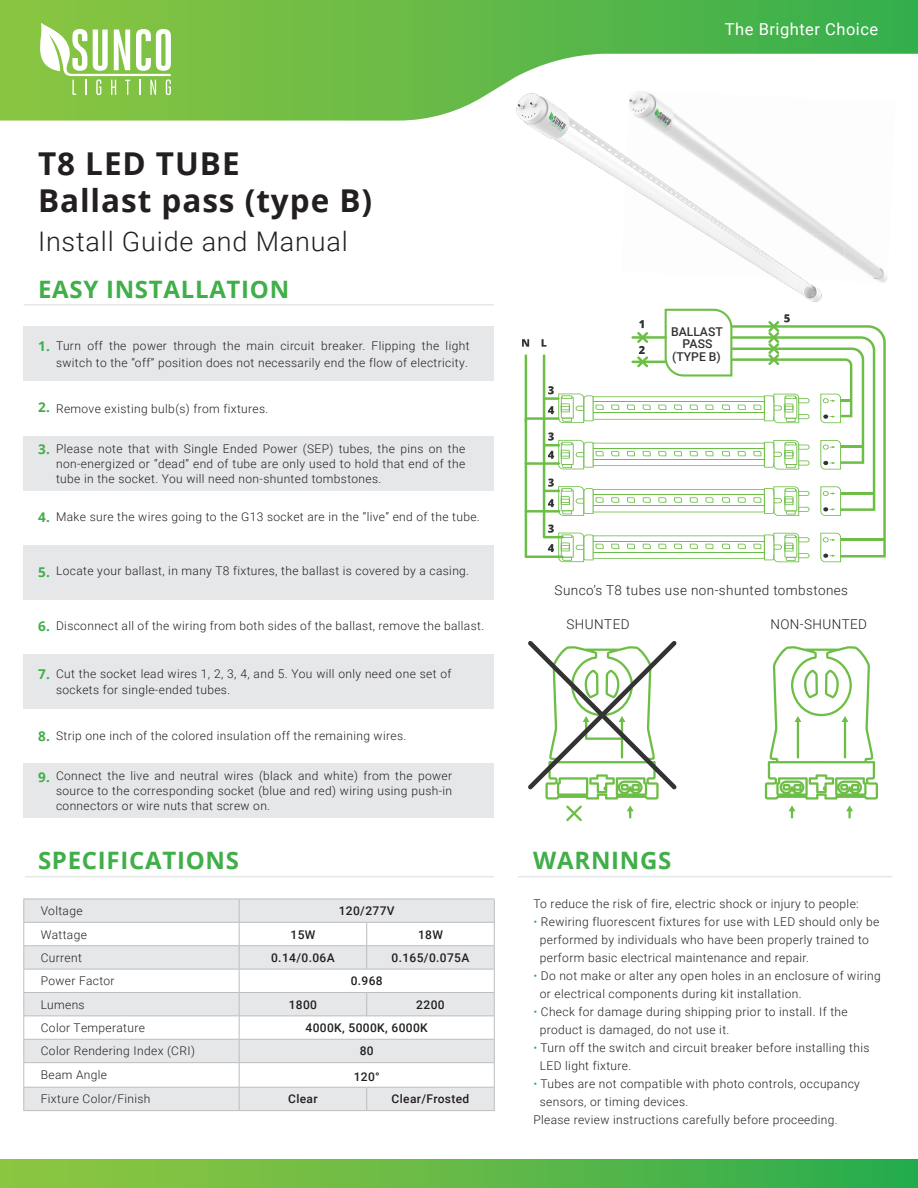
<style>
.page{position:relative;width:918px;height:1188px;background:#fff}
.page>*{position:absolute;margin:0;border:0;box-sizing:border-box;transform-origin:0 0}
.t1{font:700 31.5px "Open Sans";letter-spacing:.03em;color:#231f20}
.t2{font:300 27px "Roboto";letter-spacing:.03em;color:#231f20}
.t3{font:700 24px "Open Sans";letter-spacing:.03em;color:#40ae49}
.t4{font:16.5px "Roboto";letter-spacing:.03em;color:#fff}
.t5{font:300 13.5px "Roboto";letter-spacing:.03em;color:#231f20}
.t6{font:700 13.5px "Open Sans";color:#40ae49}
.t7{font:500 12.15px/12.1px "Roboto";color:#323332;text-align:center}
.t8{font:300 12px/15px "Roboto";letter-spacing:.03em;color:#231f20}
.t9{font:500 12px "Roboto";letter-spacing:.03em;color:#231f20}
.s1{color:#40ae49}
</style>
<div class="page">
<div style="left:0;top:1160px;width:918px;height:28px;background:linear-gradient(to right,#95c740,#2cac4e)"></div>
<svg style="left:0;top:0;width:918px;height:121px"></svg>
<svg style="left:40px;top:23px;width:131px;height:72px"></svg>
<img style="left:844px;top:98px;width:7px;height:23px">
<img style="left:849px;top:100px;width:46px;height:21px">
<img style="left:844px;top:241px;width:44px;height:42px">
<hr style="left:24px;top:304px;width:470px;height:2px;background:#e6e7e9">
<hr style="left:25px;top:876px;width:468px;height:1px;background:#e6e7e9">
<div style="left:23px;top:327px;width:471px;height:54px;background:#e6e7e9"></div>
<div style="left:23px;top:436px;width:471px;height:54px;background:#e6e7e9"></div>
<div style="left:23px;top:545px;width:471px;height:55px;background:#e6e7e9"></div>
<div style="left:23px;top:654px;width:471px;height:55px;background:#e6e7e9"></div>
<div style="left:23px;top:764px;width:471px;height:54px;background:#e6e7e9"></div>
<hr style="left:518px;top:876px;width:374px;height:1px;background:#e6e7e9">
<svg style="left:522px;top:312px;width:364px;height:250px"></svg>
<svg style="left:765px;top:646px;width:113px;height:173px"></svg>
<svg style="left:528px;top:641px;width:149px;height:180px"></svg>
<img style="left:506px;top:83px;width:338px;height:229px">
<svg style="left:24px;top:900px;width:470px;height:210px;fill:#e6e7e9"></svg>
<hr style="left:23px;top:899px;width:216px;height:1px;background:#bcbdc0">
<hr style="left:239px;top:899px;width:128px;height:1px;background:#bcbdc0">
<hr style="left:367px;top:899px;width:128px;height:1px;background:#bcbdc0">
<hr style="left:23px;top:922px;width:216px;height:1px;background:#bcbdc0">
<hr style="left:239px;top:922px;width:128px;height:1px;background:#bcbdc0">
<hr style="left:367px;top:922px;width:128px;height:1px;background:#bcbdc0">
<hr style="left:23px;top:945px;width:216px;height:1px;background:#bcbdc0">
<hr style="left:239px;top:945px;width:128px;height:1px;background:#bcbdc0">
<hr style="left:367px;top:945px;width:128px;height:1px;background:#bcbdc0">
<svg style="left:366px;top:923px;width:1px;height:46px"></svg>
<hr style="left:23px;top:969px;width:216px;height:1px;background:#bcbdc0">
<hr style="left:239px;top:969px;width:128px;height:1px;background:#bcbdc0">
<hr style="left:367px;top:969px;width:128px;height:1px;background:#bcbdc0">
<hr style="left:23px;top:992px;width:216px;height:1px;background:#bcbdc0">
<hr style="left:239px;top:992px;width:128px;height:1px;background:#bcbdc0">
<hr style="left:367px;top:992px;width:128px;height:1px;background:#bcbdc0">
<svg style="left:366px;top:993px;width:1px;height:23px"></svg>
<hr style="left:23px;top:1016px;width:216px;height:1px;background:#bcbdc0">
<hr style="left:239px;top:1016px;width:128px;height:1px;background:#bcbdc0">
<hr style="left:367px;top:1016px;width:128px;height:1px;background:#bcbdc0">
<hr style="left:23px;top:1039px;width:216px;height:1px;background:#bcbdc0">
<hr style="left:239px;top:1039px;width:128px;height:1px;background:#bcbdc0">
<hr style="left:367px;top:1039px;width:128px;height:1px;background:#bcbdc0">
<hr style="left:23px;top:1062px;width:216px;height:1px;background:#bcbdc0">
<hr style="left:239px;top:1062px;width:128px;height:1px;background:#bcbdc0">
<hr style="left:367px;top:1062px;width:128px;height:1px;background:#bcbdc0">
<hr style="left:23px;top:1087px;width:216px;height:1px;background:#bcbdc0">
<svg style="left:23px;top:899px;width:1px;height:211px"></svg>
<hr style="left:239px;top:1087px;width:128px;height:1px;background:#bcbdc0">
<svg style="left:239px;top:899px;width:1px;height:211px"></svg>
<hr style="left:367px;top:1087px;width:128px;height:1px;background:#bcbdc0">
<svg style="left:366px;top:1088px;width:1px;height:22px"></svg>
<svg style="left:494px;top:899px;width:1px;height:211px"></svg>
<hr style="left:23px;top:1110px;width:216px;height:1px;background:#bcbdc0">
<hr style="left:239px;top:1110px;width:128px;height:1px;background:#bcbdc0">
<hr style="left:367px;top:1110px;width:128px;height:1px;background:#bcbdc0">
<p class="t1" style="left:38px;top:141px;width:203px">T8 LED TUBE</p>
<p class="t1" style="left:38px;top:179px;width:336px">Ballast pass (type B)</p>
<p class="t2" style="left:38px;top:222px;width:311px">Install Guide and Manual</p>
<p class="t3" style="left:38px;top:272px;width:253px">EASY INSTALLATION</p>
<p class="t8" style="left:56px;top:337px;width:415px;line-height:16.5px">Turn off the power through the main circuit breaker. Flipping the light switch to the “off” position does not necessarily end the flow of electricity.</p>
<p class="t6" style="left:38px;top:337px;width:13px">1.</p>
<p class="t6" style="left:38px;top:398px;width:13px">2.</p>
<p class="t8" style="left:56px;top:400px;width:214px">Remove existing bulb(s) from fixtures.</p>
<p class="t8" style="left:56px;top:440px;width:411px;text-align:justify">Please note that with Single Ended Power (SEP) tubes, the pins on the non-energized or “dead” end of tube are only used to hold that end of the tube in the socket. You will need non-shunted tombstones.</p>
<p class="t6" style="left:38px;top:440px;width:13px">3.</p>
<p class="t8" style="left:56px;top:509px;width:425px">Make sure the wires going to the G13 socket are in the “live” end of the tube.</p>
<p class="t6" style="left:38px;top:508px;width:13px">4.</p>
<p class="t6" style="left:38px;top:562px;width:13px">5.</p>
<p class="t8" style="left:56px;top:563px;width:415px">Locate your ballast, in many T8 fixtures, the ballast is covered by a casing.</p>
<p class="t8" style="left:56px;top:618px;width:430px">Disconnect all of the wiring from both sides of the ballast, remove the ballast.</p>
<p class="t6" style="left:38px;top:617px;width:13px">6.</p>
<p class="t8" style="left:56px;top:665px;width:397px;line-height:16.5px">Cut the socket lead wires 1, 2, 3, 4, and 5. You will only need one set of sockets for single-ended tubes.</p>
<p class="t6" style="left:38px;top:665px;width:13px">7.</p>
<p class="t8" style="left:56px;top:727px;width:352px">Strip one inch of the colored insulation off the remaining wires.</p>
<p class="t6" style="left:38px;top:726px;width:13px">8.</p>
<p class="t8" style="left:56px;top:768px;width:398px;text-align:justify">Connect the live and neutral wires (black and white) from the power source to the corresponding socket (blue and red) wiring using push-in connectors or wire nuts that screw on.</p>
<p class="t6" style="left:38px;top:767px;width:13px">9.</p>
<p class="t3" style="left:38px;top:844px;width:202px">SPECIFICATIONS</p>
<p class="t8" style="left:41px;top:903px;width:43px">Voltage</p>
<p class="t9" style="left:339px;top:902px;width:57px">120/277V</p>
<p class="t8" style="left:41px;top:926px;width:48px">Wattage</p>
<p class="t9" style="left:290px;top:926px;width:26px">15W</p>
<p class="t9" style="left:418px;top:926px;width:26px">18W</p>
<p class="t8" style="left:41px;top:950px;width:43px">Current</p>
<p class="t9" style="left:271px;top:949px;width:65px">0.14/0.06A</p>
<p class="t9" style="left:392px;top:949px;width:79px">0.165/0.075A</p>
<p class="t8" style="left:41px;top:973px;width:75px">Power Factor</p>
<p class="t9" style="left:351px;top:973px;width:34px">0.968</p>
<p class="t8" style="left:41px;top:996px;width:45px">Lumens</p>
<p class="t9" style="left:289px;top:996px;width:30px">1800</p>
<p class="t9" style="left:416px;top:996px;width:30px">2200</p>
<p class="t8" style="left:41px;top:1020px;width:106px">Color Temperature</p>
<p class="t9" style="left:306px;top:1019px;width:124px">4000K, 5000K, 6000K</p>
<p class="t8" style="left:41px;top:1043px;width:156px">Color Rendering Index (CRI)</p>
<p class="t9" style="left:360px;top:1043px;width:15px">80</p>
<p class="t8" style="left:41px;top:1067px;width:68px">Beam Angle</p>
<p class="t9" style="left:354px;top:1069px;width:28px">120°</p>
<p class="t8" style="left:41px;top:1091px;width:111px">Fixture Color/Finish</p>
<p class="t9" style="left:288px;top:1091px;width:31px">Clear</p>
<p class="t9" style="left:392px;top:1091px;width:79px">Clear/Frosted</p>
<h3 class="t4" style="left:725px;top:18px;width:155px">The Brighter Choice</h3>
<p class="t7" style="left:671px;top:325px;width:53px">BALLAST<br>PASS (TYPE B)</p>
<p class="t5" style="left:555px;top:581px;width:295px">Sunco’s T8 tubes use non-shunted tombstones</p>
<p class="t5" style="left:567px;top:615px;width:65px">SHUNTED</p>
<p class="t5" style="left:770px;top:615px;width:98px">NON-SHUNTED</p>
<p class="t3" style="left:533px;top:844px;width:140px">WARNINGS</p>
<p class="t8" style="left:533px;top:895px;width:327px">To reduce the risk of fire, electric shock or injury to people:</p>
<p class="t8" style="left:533px;top:913px;width:347px"><span class="s1">•</span> Rewiring fluorescent fixtures for use with LED should only be</p>
<p class="t8" style="left:540px;top:931px;width:331px">performed by individuals who have been properly trained to</p>
<p class="t8" style="left:540px;top:949px;width:271px">perform basic electrical maintenance and repair.</p>
<p class="t8" style="left:533px;top:967px;width:349px"><span class="s1">•</span> Do not make or alter any open holes in an enclosure of wiring</p>
<p class="t8" style="left:540px;top:985px;width:263px">or electrical components during kit installation.</p>
<p class="t8" style="left:533px;top:1003px;width:316px"><span class="s1">•</span> Check for damage during shipping prior to install. If the</p>
<p class="t8" style="left:540px;top:1021px;width:191px">product is damaged, do not use it.</p>
<p class="t8" style="left:533px;top:1039px;width:338px"><span class="s1">•</span> Turn off the switch and circuit breaker before installing this</p>
<p class="t8" style="left:540px;top:1057px;width:93px">LED light fixture.</p>
<p class="t8" style="left:533px;top:1075px;width:328px"><span class="s1">•</span> Tubes are not compatible with photo controls, occupancy</p>
<p class="t8" style="left:540px;top:1093px;width:150px">sensors, or timing devices.</p>
<p class="t8" style="left:533px;top:1111px;width:306px">Please review instructions carefully before proceeding.</p>
</div>
